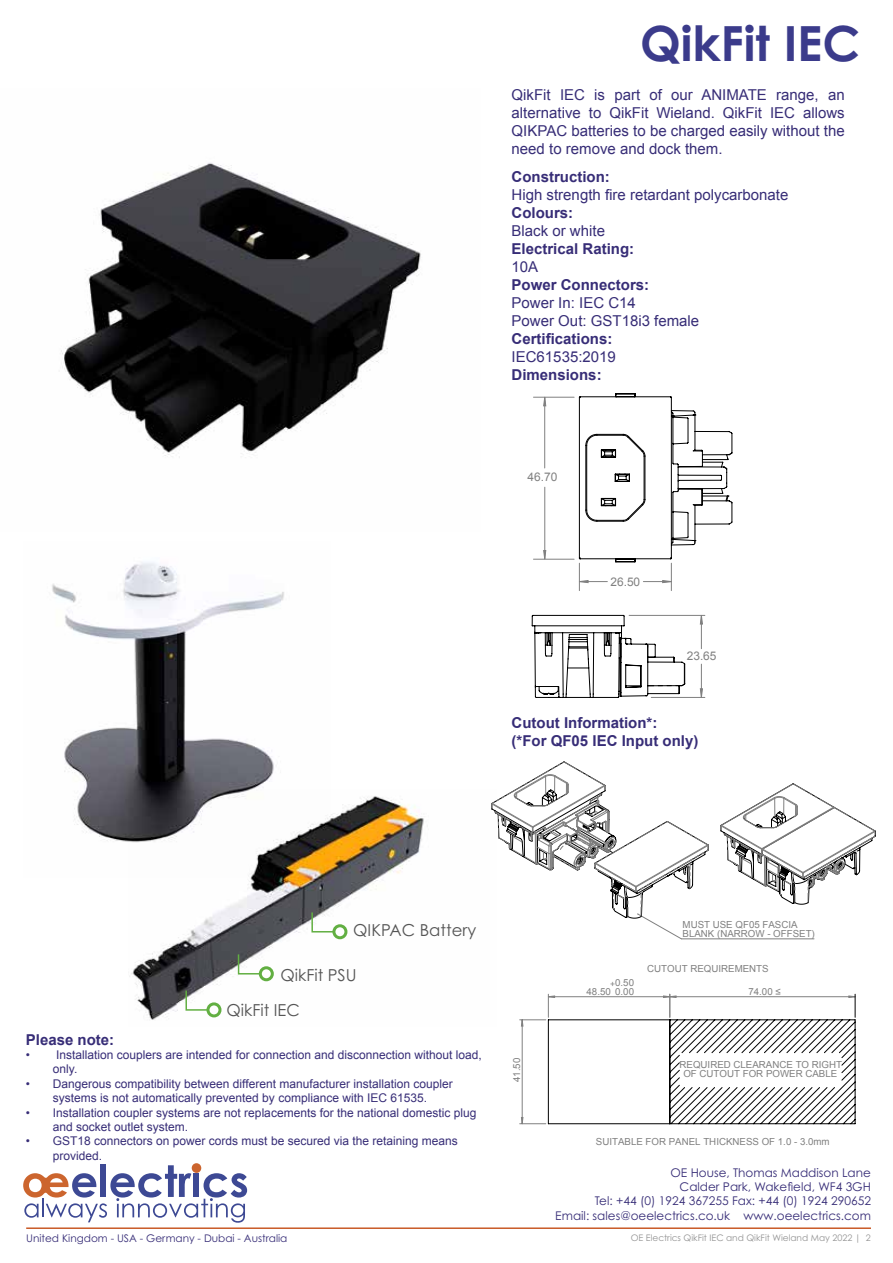
<style>
.page{position:relative;width:893px;height:1263px;background:#fff}
.page>*{position:absolute;margin:0;border:0;box-sizing:border-box;transform-origin:0 0}
.t1{font:700 48.45px "Century Gothic Pro";color:#3b3b8b}
.t2{font:16.5px "Century Gothic Pro";color:#555}
.t3{font:15px/18px "Arial";color:#372d77;text-align:justify}
.t4{font:700 15px/18px "Arial";color:#372d77}
.t5{font:12px/14.4px "Arial";color:#372d77}
.t6{font:12px/14.4px "Century Gothic Pro";color:#372d77;text-align:right}
.t7{font:11.85px "Arial";color:#808080}
.t8{font:10.5px "Century Gothic Pro";color:#372d77}
.t9{font:9.75px/8.7px "Arial";color:#808080}
.t10{font:9px "Century Gothic Pro";color:#939393}
</style>
<div class="page">
<svg style="left:23px;top:1163px;width:224px;height:60px"></svg>
<hr style="left:26px;top:1227px;width:845px;height:2px;background:#c95a27">
<img style="left:129px;top:796px;width:295px;height:224px">
<svg style="left:311px;top:911px;width:24px;height:22px"></svg>
<div style="left:332px;top:924px;width:15px;height:15px;border:3px solid #62af42;border-radius:50%"></div>
<svg style="left:237px;top:953px;width:25px;height:22px"></svg>
<div style="left:259px;top:966px;width:15px;height:15px;border:3px solid #62af42;border-radius:50%"></div>
<svg style="left:185px;top:989px;width:24px;height:22px"></svg>
<div style="left:206px;top:1002px;width:15px;height:15px;border:3px solid #62af42;border-radius:50%"></div>
<img style="left:52px;top:562px;width:278px;height:315px">
<img style="left:61px;top:162px;width:360px;height:296px">
<hr style="left:533px;top:397px;width:41px;height:1px;background:#808080">
<hr style="left:533px;top:559px;width:41px;height:1px;background:#808080">
<svg style="left:543px;top:396px;width:3px;height:164px"></svg>
<svg style="left:579px;top:393px;width:153px;height:198px"></svg>
<hr style="left:544px;top:487px;width:1px;height:71px;background:#808080">
<hr style="left:651px;top:697px;width:54px;height:1px;background:#808080">
<hr style="left:629px;top:615px;width:76px;height:1px;background:#808080">
<svg style="left:700px;top:615px;width:3px;height:82px"></svg>
<svg style="left:532px;top:615px;width:153px;height:83px"></svg>
<hr style="left:701px;top:615px;width:1px;height:34px;background:#808080">
<hr style="left:681px;top:938px;width:133px;height:1px;background:#808080">
<svg style="left:491px;top:761px;width:218px;height:178px"></svg>
<svg style="left:720px;top:783px;width:156px;height:122px"></svg>
<svg style="left:520px;top:994px;width:336px;height:130px"></svg>
<h1 class="t1" style="left:640px;top:13px;width:222px">QikFit IEC</h1>
<p class="t3" style="left:512px;top:85px;width:335px">QikFit IEC is part of our ANIMATE range, an alternative to QikFit Wieland. QikFit IEC allows QIKPAC batteries to be charged easily without the need to remove and dock them.</p>
<p class="t4" style="left:512px;top:168px;width:100px">Construction:</p>
<p class="t3" style="left:512px;top:186px;width:278px">High strength fire retardant polycarbonate</p>
<p class="t4" style="left:512px;top:204px;width:63px">Colours:</p>
<p class="t3" style="left:512px;top:222px;width:95px">Black or white</p>
<p class="t4" style="left:512px;top:240px;width:124px">Electrical Rating:</p>
<p class="t3" style="left:512px;top:258px;width:28px">10A</p>
<p class="t4" style="left:512px;top:276px;width:139px">Power Connectors:</p>
<p class="t3" style="left:512px;top:294px;width:189px">Power In: IEC C14<br>Power Out: GST18i3 female</p>
<p class="t4" style="left:512px;top:330px;width:102px">Certifications:</p>
<p class="t3" style="left:512px;top:348px;width:106px">IEC61535:2019</p>
<p class="t4" style="left:512px;top:366px;width:92px">Dimensions:</p>
<p class="t7" style="left:528px;top:469px;width:31px">46.70</p>
<p class="t7" style="left:610px;top:574px;width:31px">26.50</p>
<p class="t7" style="left:687px;top:648px;width:31px">23.65</p>
<p class="t4" style="left:512px;top:714px;width:188px">Cutout Information*:<br>(*For QF05 IEC Input only)</p>
<h2 class="t2" style="left:353px;top:920px;width:125px">QIKPAC Battery</h2>
<h2 class="t2" style="left:280px;top:965px;width:78px">QikFit PSU</h2>
<h2 class="t2" style="left:226px;top:1000px;width:75px">QikFit IEC</h2>
<p class="t4" style="left:26px;top:1031px;width:90px">Please note:</p>
<p class="t5" style="left:53px;top:1048px;width:430px;text-indent:-27px">• Installation couplers are intended for connection and disconnection without load, only.</p>
<p class="t5" style="left:26px;top:1076px;width:428px;text-align:center">• Dangerous compatibility between different manufacturer installation coupler systems is not automatically prevented by compliance with IEC 61535.</p>
<p class="t5" style="left:53px;top:1105px;width:425px;text-indent:-27px">• Installation coupler systems are not replacements for the national domestic plug and socket outlet system.</p>
<p class="t5" style="left:53px;top:1134px;width:406px;text-indent:-27px">• GST18 connectors on power cords must be secured via the retaining means provided.</p>
<p class="t8" style="left:26px;top:1231px;width:263px">United Kingdom - USA - Germany - Dubai - Australia</p>
<p class="t9" style="left:513px;top:1082px;width:26px;rotate:-90deg">41.50</p>
<p class="t9" style="left:683px;top:920px;width:134px">MUST USE QF05 FASCIA<br>BLANK (NARROW - OFFSET)</p>
<p class="t9" style="left:610px;top:978px;width:25px"><sub>+</sub>0.50</p>
<p class="t9" style="left:587px;top:987px;width:49px">48.50 0.00</p>
<p class="t9" style="left:647px;top:965px;width:123px">CUTOUT REQUIREMENTS</p>
<p class="t9" style="left:748px;top:987px;width:34px">74.00 ≤</p>
<p class="t9" style="left:680px;top:1060px;width:164px;text-align:center">REQUIRED CLEARANCE TO RIGHT<br>OF CUTOUT FOR POWER CABLE</p>
<p class="t9" style="left:596px;top:1137px;width:235px">SUITABLE FOR PANEL THICKNESS OF 1.0 - 3.0mm</p>
<p class="t6" style="left:555px;top:1165px;width:317px">OE House, Thomas Maddison Lane<br>Calder Park, Wakefield, WF4 3GH<br>Tel: +44 (0) 1924 367255 Fax: +44 (0) 1924 290652<br>Email: sales@oeelectrics.co.uk www.oeelectrics.com</p>
<p class="t10" style="left:631px;top:1232px;width:242px">OE Electrics QikFit IEC and QikFit Wieland May 2022 | 2</p>
</div>
